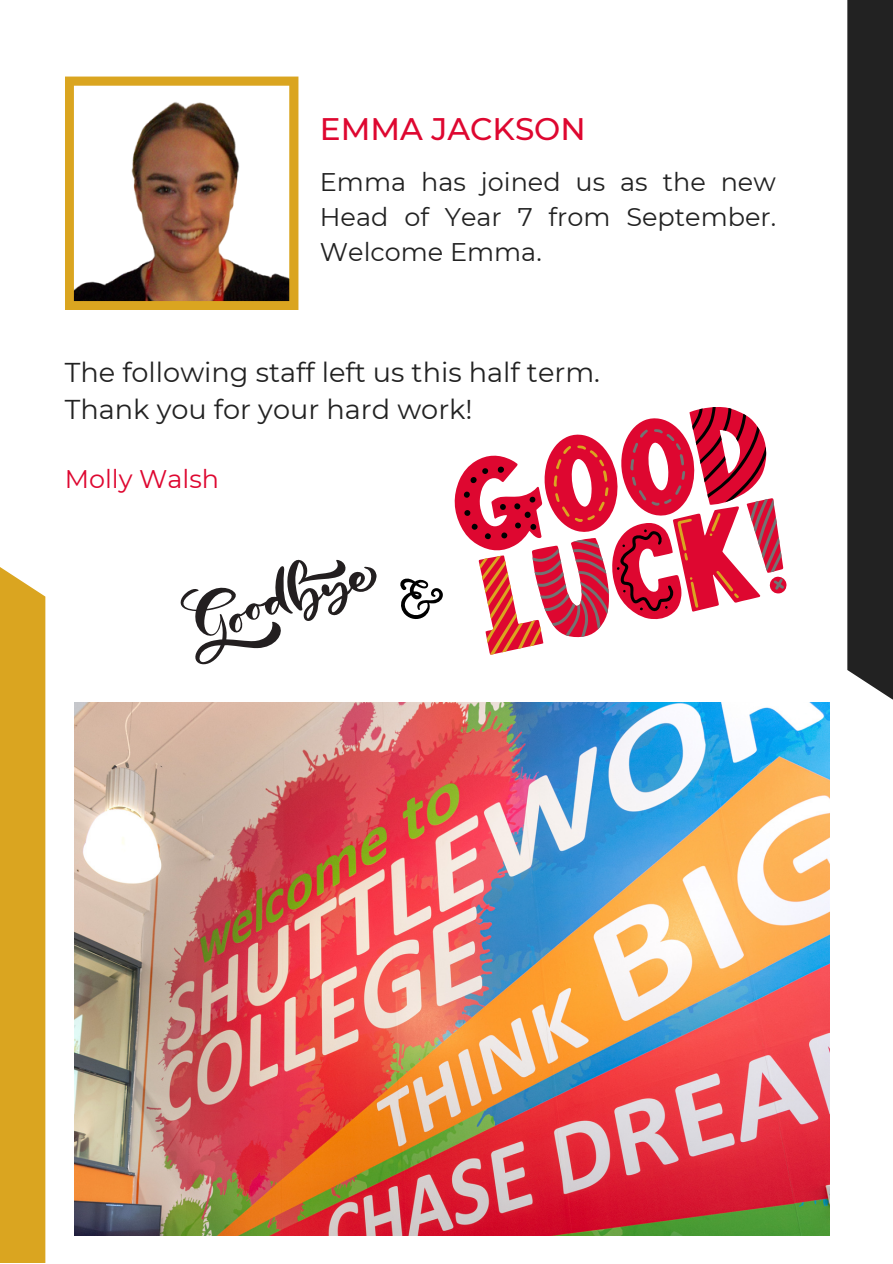
<style>
.page{position:relative;width:893px;height:1264px;background:#fff}
.page>*{position:absolute;margin:0;border:0;box-sizing:border-box;transform-origin:0 0}
.t1{font:500 31.05px "Montserrat";color:#de0730}
.t2{font:27.15px "Montserrat";color:#222}
.t3{font:25.5px/34.8px "Montserrat";color:#222;text-align:justify}
.t4{font:25.5px "Montserrat";color:#de0730}
</style>
<div class="page">
<div style="left:0;top:567px;width:45px;height:695px;background:#daa520"></div>
<div style="left:847px;top:0;width:45px;height:699px;background:#222"></div>
<svg style="left:454px;top:455px;width:90px;height:200px"></svg>
<svg style="left:510px;top:407px;width:277px;height:236px"></svg>
<svg style="left:180px;top:559px;width:263px;height:106px"></svg>
<svg style="left:65px;top:77px;width:233px;height:233px"></svg>
<img style="left:75px;top:702px;width:754px;height:533px">
<p class="t1" style="left:320px;top:109px;width:267px">EMMA JACKSON</p>
<p class="t3" style="left:320px;top:165px;width:457px">Emma has joined us as the new Head of Year 7 from September.<br>Welcome Emma.</p>
<p class="t2" style="left:65px;top:356px;width:536px">The following staff left us this half term.</p>
<p class="t2" style="left:65px;top:393px;width:409px">Thank you for your hard work!</p>
<p class="t4" style="left:65px;top:463px;width:156px">Molly Walsh</p>
</div>
